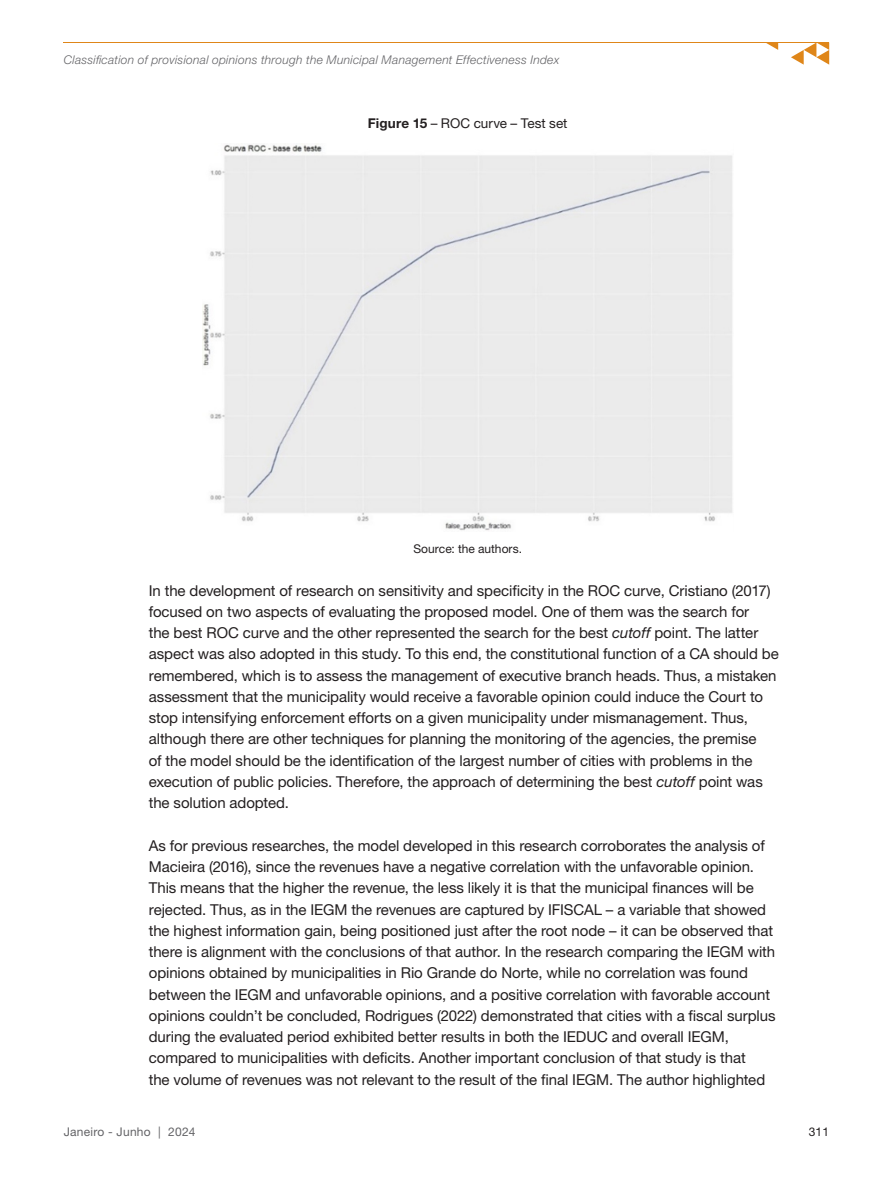
<style>
.page{position:relative;width:893px;height:1191px;background:#fff}
.page>*{position:absolute;margin:0;border:0;box-sizing:border-box;transform-origin:0 0}
.Texto_Parágrafo{font:15px/21.3px "Helvetica Neue LT Std";letter-spacing:-.005em;color:#231f20}
.Texto_Título_de_Tabela{font:13.5px "Helvetica Neue LT Std";color:#231f20}
.t1{font:italic 300 12px "Helvetica Neue LT Std";letter-spacing:.025em;color:#636366}
.Texto_Fonte{font:12px "Helvetica Neue LT Std";letter-spacing:.005em;color:#231f20}
.t2{font:12px "Helvetica Neue LT Std";letter-spacing:.02em;color:#636366}
.s1{font-weight:700}
.s2{font-style:italic}
</style>
<div class="page">
<hr style="left:64px;top:42px;width:765px;height:1px;background:#df8619">
<svg style="left:766px;top:43px;width:12px;height:7px"></svg>
<svg style="left:791px;top:43px;width:38px;height:22px"></svg>
<img style="left:202px;top:144px;width:531px;height:387px">
<p class="t1" style="left:64px;top:52px;width:497px">Classification of provisional opinions through the Municipal Management Effectiveness Index</p>
<p class="Texto_Título_de_Tabela" style="left:368px;top:115px;width:201px"><span class="s1">Figure 15</span> – ROC curve – Test set</p>
<p class="Texto_Fonte" style="left:413px;top:541px;width:110px">Source: the authors.</p>
<p class="Texto_Parágrafo" style="left:149px;top:579px;width:632px">In the development of research on sensitivity and specificity in the ROC curve, Cristiano (2017) focused on two aspects of evaluating the proposed model. One of them was the search for<br>the best ROC curve and the other represented the search for the best <span class="s2">cutoff</span> point. The latter aspect was also adopted in this study. To this end, the constitutional function of a CA should be remembered, which is to assess the management of executive branch heads. Thus, a mistaken assessment that the municipality would receive a favorable opinion could induce the Court to stop intensifying enforcement efforts on a given municipality under mismanagement. Thus, although there are other techniques for planning the monitoring of the agencies, the premise<br>of the model should be the identification of the largest number of cities with problems in the execution of public policies. Therefore, the approach of determining the best <span class="s2">cutoff</span> point was the solution adopted.</p>
<p class="Texto_Parágrafo" style="left:149px;top:834px;width:628px">As for previous researches, the model developed in this research corroborates the analysis of Macieira (2016), since the revenues have a negative correlation with the unfavorable opinion.<br>This means that the higher the revenue, the less likely it is that the municipal finances will be rejected. Thus, as in the IEGM the revenues are captured by IFISCAL – a variable that showed the highest information gain, being positioned just after the root node – it can be observed that there is alignment with the conclusions of that author. In the research comparing the IEGM with opinions obtained by municipalities in Rio Grande do Norte, while no correlation was found between the IEGM and unfavorable opinions, and a positive correlation with favorable account opinions couldn’t be concluded, Rodrigues (2022) demonstrated that cities with a fiscal surplus during the evaluated period exhibited better results in both the IEDUC and overall IEGM, compared to municipalities with deficits. Another important conclusion of that study is that<br>the volume of revenues was not relevant to the result of the final IEGM. The author highlighted</p>
<p class="t2" style="left:64px;top:1124px;width:133px">Janeiro - Junho | 2024</p>
<p class="Texto_Fonte" style="left:809px;top:1124px;width:22px">311</p>
</div>
